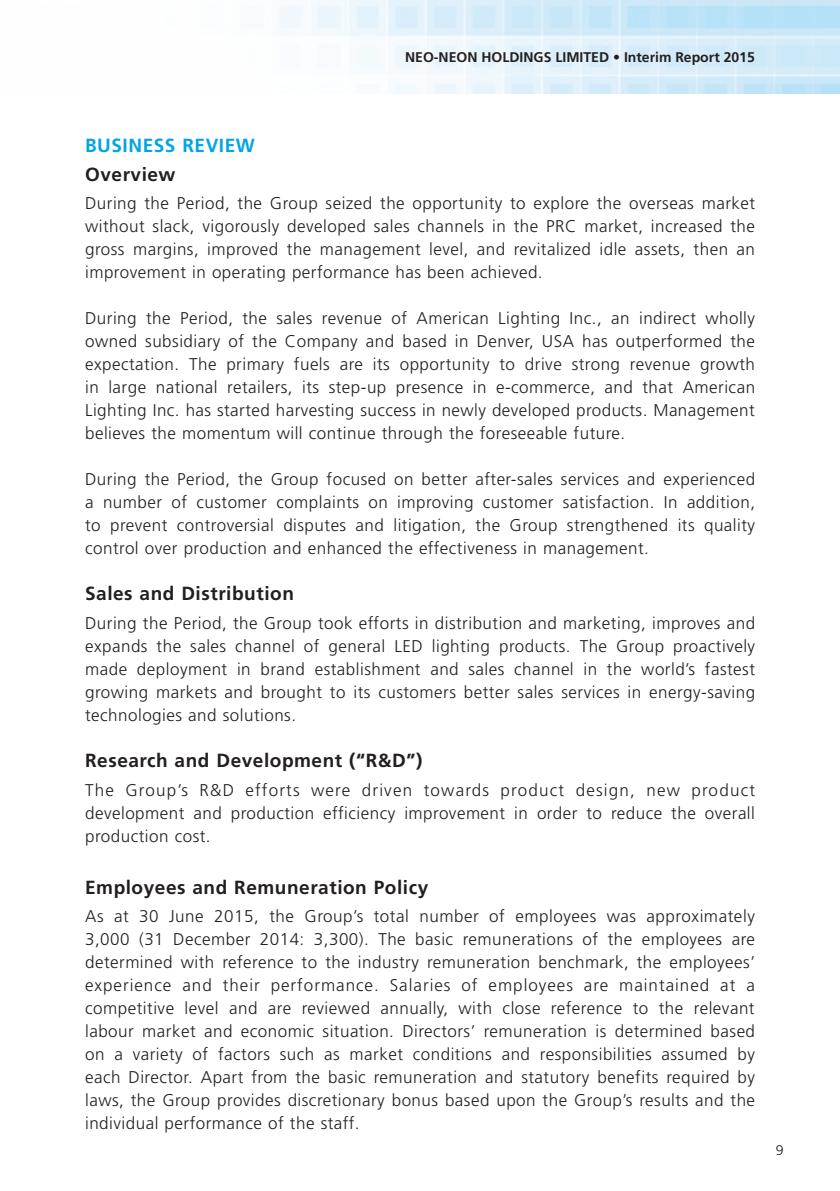
<style>
.page{position:relative;width:840px;height:1191px;background:#fff}
.page>*{position:absolute;margin:0;border:0;box-sizing:border-box;transform-origin:0 0}
.t1{font:700 19px "Frutiger LT Std";letter-spacing:.03em;color:#231f20}
.t2{font:700 19px "Frutiger LT Std";letter-spacing:.03em;color:#00a5e3}
.t3{font:300 17px/23px "Frutiger LT Std";letter-spacing:.03em;color:#231f20;text-align:justify}
.t4{font:700 14px "Frutiger LT Std";color:#231f20}
.t5{font:300 14px "Frutiger LT Std";color:#231f20}
</style>
<div class="page">
<img style="left:278px;top:0;width:561px;height:93px">
<p class="t4" style="left:405px;top:49px;width:351px">NEO-NEON HOLDINGS LIMITED • Interim Report 2015</p>
<p class="t2" style="left:85px;top:134px;width:171px">BUSINESS REVIEW</p>
<p class="t1" style="left:85px;top:163px;width:92px">Overview</p>
<p class="t3" style="left:85px;top:192px;width:671px">During the Period, the Group seized the opportunity to explore the overseas market without slack, vigorously developed sales channels in the PRC market, increased the gross margins, improved the management level, and revitalized idle assets, then an improvement in operating performance has been achieved.</p>
<p class="t3" style="left:85px;top:307px;width:671px">During the Period, the sales revenue of American Lighting Inc., an indirect wholly owned subsidiary of the Company and based in Denver, USA has outperformed the expectation. The primary fuels are its opportunity to drive strong revenue growth in large national retailers, its step-up presence in e-commerce, and that American Lighting Inc. has started harvesting success in newly developed products. Management believes the momentum will continue through the foreseeable future.</p>
<p class="t3" style="left:85px;top:468px;width:671px">During the Period, the Group focused on better after-sales services and experienced a number of customer complaints on improving customer satisfaction. In addition, to prevent controversial disputes and litigation, the Group strengthened its quality control over production and enhanced the effectiveness in management.</p>
<p class="t1" style="left:85px;top:582px;width:210px">Sales and Distribution</p>
<p class="t3" style="left:85px;top:612px;width:671px">During the Period, the Group took efforts in distribution and marketing, improves and expands the sales channel of general LED lighting products. The Group proactively made deployment in brand establishment and sales channel in the world’s fastest growing markets and brought to its customers better sales services in energy-saving technologies and solutions.</p>
<p class="t1" style="left:85px;top:749px;width:338px">Research and Development (“R&amp;D”)</p>
<p class="t3" style="left:85px;top:778px;width:671px">The Group’s R&amp;D efforts were driven towards product design, new product development and production efficiency improvement in order to reduce the overall production cost.</p>
<p class="t1" style="left:85px;top:875px;width:344px">Employees and Remuneration Policy</p>
<p class="t3" style="left:85px;top:905px;width:671px">As at 30 June 2015, the Group’s total number of employees was approximately 3,000 (31 December 2014: 3,300). The basic remunerations of the employees are determined with reference to the industry remuneration benchmark, the employees’ experience and their performance. Salaries of employees are maintained at a competitive level and are reviewed annually, with close reference to the relevant labour market and economic situation. Directors’ remuneration is determined based on a variety of factors such as market conditions and responsibilities assumed by each Director. Apart from the basic remuneration and statutory benefits required by laws, the Group provides discretionary bonus based upon the Group’s results and the individual performance of the staff.</p>
<p class="t5" style="left:775px;top:1142px;width:9px">9</p>
</div>
